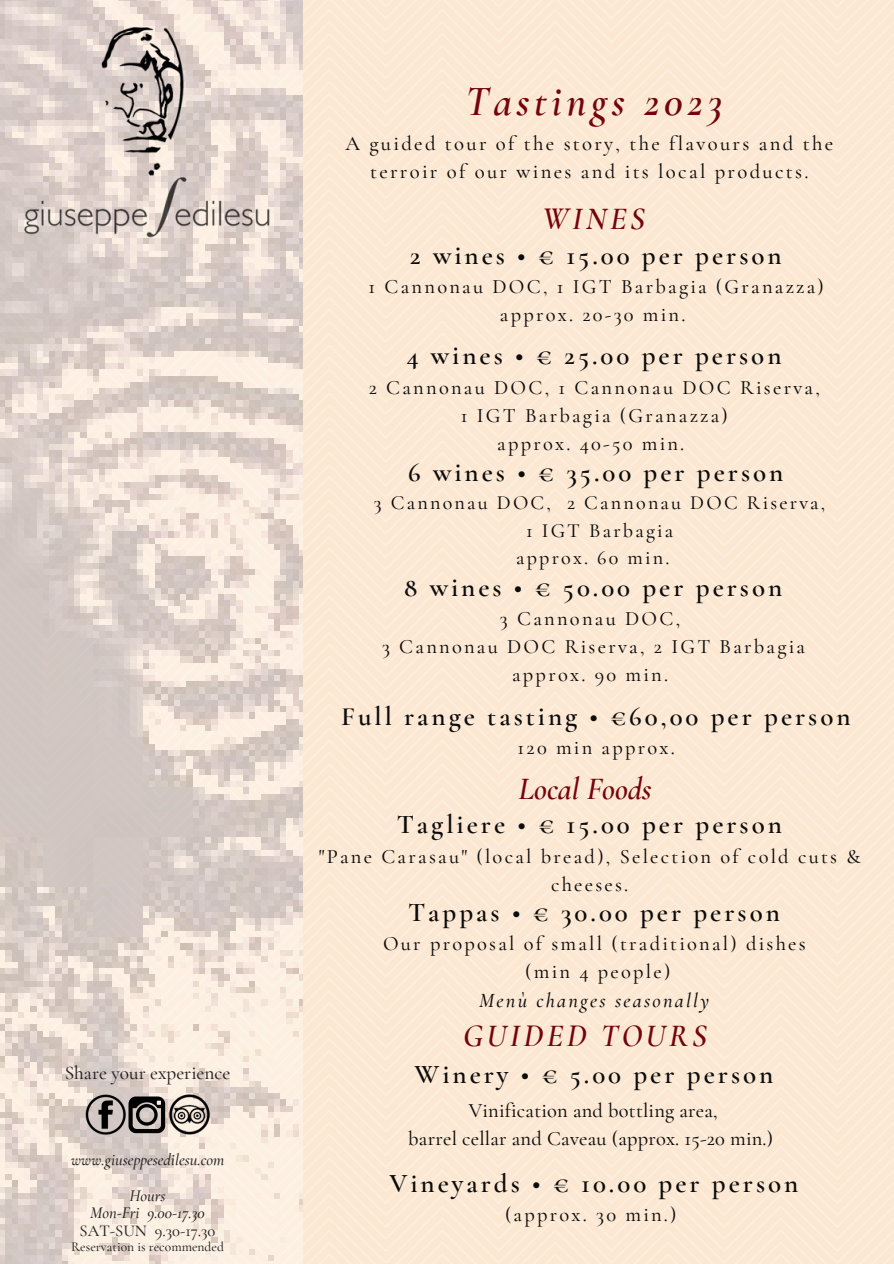
<style>
.page{position:relative;width:894px;height:1264px;background:#fff}
.page>*{position:absolute;margin:0;border:0;box-sizing:border-box;transform-origin:0 0}
.t1{font:italic 600 42px "Cormorant Garamond";letter-spacing:.11em;color:#75030d}
.t2{font:italic 600 31.5px "Cormorant Garamond";letter-spacing:.11em;color:#75030d}
.t3{font:italic 600 31.5px "Cormorant Garamond";color:#75030d}
.t4{font:600 27px "Cormorant Garamond";letter-spacing:.11em;color:#0c0c0c}
.t5{font:500 20.7px/28.2px "Cormorant Garamond";letter-spacing:.11em;color:#0c0c0c;text-align:center}
.t6{font:500 20.4px/28.2px "Cormorant Garamond";letter-spacing:.11em;color:#0c0c0c;text-align:center}
.t7{font:500 20.4px/28.2px "Cormorant Garamond";letter-spacing:.01em;color:#0c0c0c;text-align:center}
.t8{font:italic 500 20.4px "Cormorant Garamond";letter-spacing:.11em;color:#0c0c0c}
.t9{font:500 20.1px "Cormorant Garamond";letter-spacing:.11em;color:#0c0c0c}
.t10{font:500 19.2px "Cormorant Garamond";color:#222}
.t11{font:italic 500 16.5px/35.1px "Cormorant Garamond";color:#222;text-align:center}
.t12{font:500 16.5px "Cormorant Garamond";color:#222}
.t13{font:500 13.5px "Cormorant Garamond";color:#222}
</style>
<div class="page">
<img style="left:302px;top:0;width:591px;height:1263px">
<img style="left:0;top:0;width:302px;height:1263px">
<img style="left:24px;top:27px;width:247px;height:212px">
<img style="left:86px;top:1094px;width:39px;height:40px">
<img style="left:127px;top:1094px;width:40px;height:41px">
<img style="left:170px;top:1094px;width:39px;height:40px">
<p class="t10" style="left:65px;top:1061px;width:167px">Share your experience</p>
<p class="t11" style="left:71px;top:1142px;width:155px">www.giuseppesedilesu.com<br>Hours</p>
<p class="t11" style="left:90px;top:1195px;width:116px">Mon-Fri 9.00-17.30</p>
<p class="t12" style="left:80px;top:1220px;width:137px">SAT-SUN 9.30-17.30</p>
<p class="t13" style="left:71px;top:1238px;width:154px">Reservation is recommended</p>
<h1 class="t1" style="left:465px;top:76px;width:258px">Tastings 2023</h1>
<p class="t5" style="left:345px;top:129px;width:489px">A guided tour of the story, the flavours and the terroir of our wines and its local products.</p>
<h2 class="t2" style="left:542px;top:200px;width:104px">WINES</h2>
<h3 class="t4" style="left:410px;top:239px;width:373px">2 wines • € 15.00 per person</h3>
<p class="t6" style="left:368px;top:272px;width:456px">1 Cannonau DOC, 1 IGT Barbagia (Granazza) approx. 20-30 min.</p>
<h3 class="t4" style="left:406px;top:339px;width:376px">4 wines • € 25.00 per person</h3>
<p class="t6" style="left:368px;top:373px;width:452px">2 Cannonau DOC, 1 Cannonau DOC Riserva,<br>1 IGT Barbagia (Granazza)<br>approx. 40-50 min.</p>
<h3 class="t4" style="left:408px;top:456px;width:376px">6 wines • € 35.00 per person</h3>
<p class="t9" style="left:374px;top:491px;width:453px">3 Cannonau DOC, 2 Cannonau DOC Riserva,</p>
<p class="t9" style="left:526px;top:518px;width:149px">1 IGT Barbagia</p>
<p class="t9" style="left:516px;top:545px;width:155px">approx. 60 min.</p>
<h3 class="t4" style="left:404px;top:570px;width:379px">8 wines • € 50.00 per person</h3>
<p class="t6" style="left:382px;top:604px;width:424px">3 Cannonau DOC,<br>3 Cannonau DOC Riserva, 2 IGT Barbagia approx. 90 min.</p>
<h3 class="t4" style="left:341px;top:700px;width:511px">Full range tasting • €60,00 per person</h3>
<p class="t6" style="left:517px;top:734px;width:159px">120 min approx.</p>
<h2 class="t3" style="left:518px;top:770px;width:135px">Local Foods</h2>
<h3 class="t4" style="left:396px;top:808px;width:386px">Tagliere • € 15.00 per person</h3>
<p class="t6" style="left:318px;top:842px;width:543px">"Pane Carasau" (local bread), Selection of cold cuts &amp; cheeses.</p>
<h3 class="t4" style="left:408px;top:896px;width:373px">Tappas • € 30.00 per person</h3>
<p class="t6" style="left:383px;top:929px;width:424px">Our proposal of small (traditional) dishes (min 4 people)</p>
<p class="t8" style="left:479px;top:987px;width:231px">Menù changes seasonally</p>
<h2 class="t2" style="left:463px;top:1017px;width:245px">GUIDED TOURS</h2>
<h3 class="t4" style="left:414px;top:1058px;width:360px">Winery • € 5.00 per person</h3>
<p class="t7" style="left:408px;top:1096px;width:366px">Vinification and bottling area,<br>barrel cellar and Caveau (approx. 15-20 min.)</p>
<h3 class="t4" style="left:389px;top:1167px;width:410px">Vineyards • € 10.00 per person</h3>
<p class="t6" style="left:505px;top:1200px;width:173px">(approx. 30 min.)</p>
</div>
